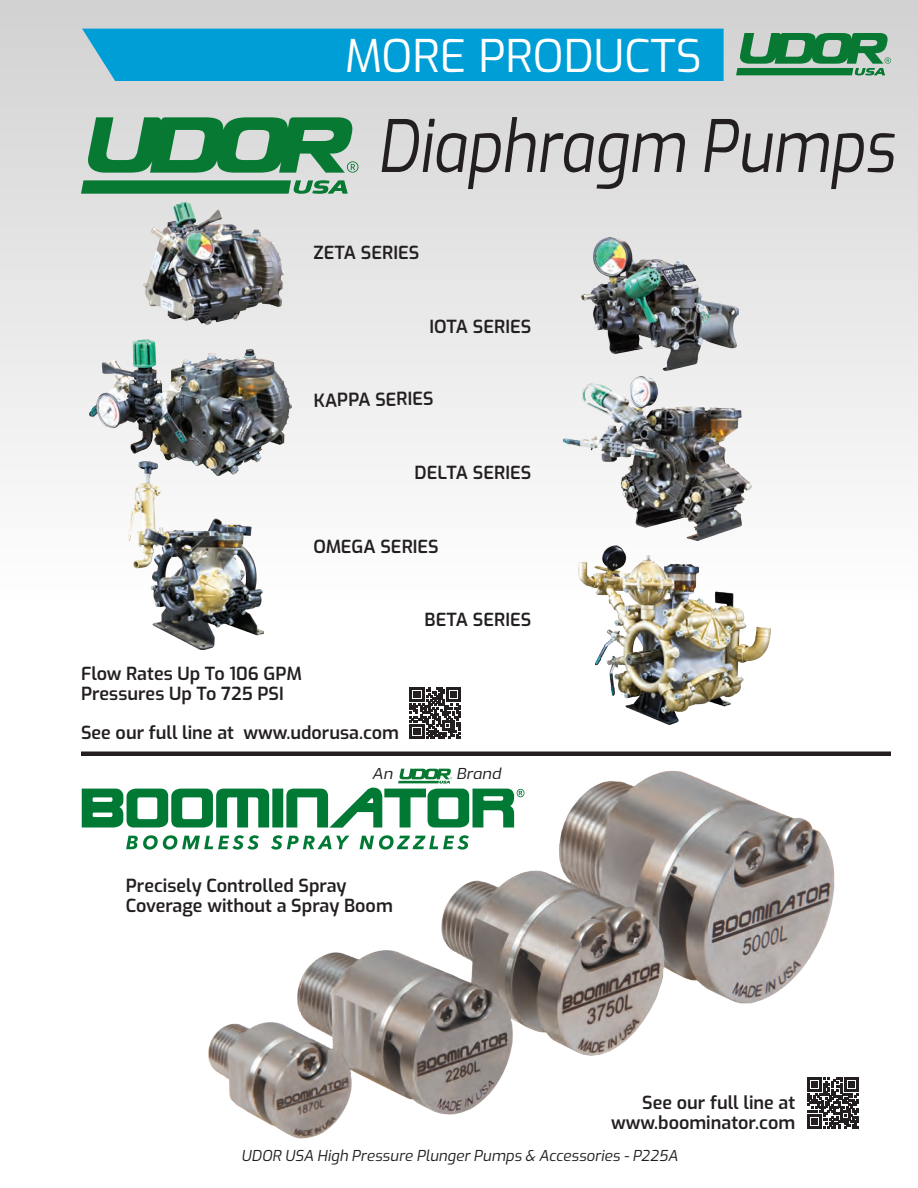
<style>
.page{position:relative;width:918px;height:1188px;background:#fff}
.page>*{position:absolute;margin:0;border:0;box-sizing:border-box;transform-origin:0 0}
.t1{font:italic 72px "Exo";color:#231f20;scale:.85 1}
.t2{font:45px "Exo";color:#fff}
.t3{font:600 18px "Exo";color:#231f20}
.t4{font:italic 15px "Exo";color:#231f20}
.t5{font:italic 15px "Exo";color:#231f20;scale:1.11 1}
</style>
<div class="page">
<img style="left:208px;top:768px;width:627px;height:371px">
<div style="left:0;top:0;width:918px;height:598px;background:linear-gradient(to bottom,#d1d1d1,#fefefe)"></div>
<svg style="left:81px;top:180px;width:267px;height:14px;background:#26884c"></svg>
<svg style="left:87px;top:117px;width:271px;height:56px;background:#509b6d"></svg>
<img style="left:579px;top:545px;width:192px;height:180px">
<img style="left:128px;top:476px;width:136px;height:173px">
<img style="left:563px;top:376px;width:188px;height:164px">
<img style="left:90px;top:340px;width:201px;height:136px">
<img style="left:581px;top:238px;width:157px;height:133px">
<img style="left:144px;top:201px;width:140px;height:123px">
<div style="left:82px;top:29px;width:642px;height:52px;background:#009ed6"></div>
<svg style="left:736px;top:33px;width:155px;height:42px;background:#559c70"></svg>
<hr style="left:81px;top:752px;width:810px;height:4px;background:#231f20">
<svg style="left:82px;top:769px;width:442px;height:59px"></svg>
<svg style="left:126px;top:835px;width:133px;height:15px"></svg>
<svg style="left:271px;top:835px;width:78px;height:15px"></svg>
<svg style="left:360px;top:835px;width:109px;height:15px"></svg>
<svg style="left:410px;top:687px;width:51px;height:52px"></svg>
<div style="left:799px;top:1069px;width:68px;height:68px;background:#fff"></div>
<svg style="left:807px;top:1077px;width:52px;height:52px"></svg>
<p class="t2" style="left:345px;top:23px;width:359px">MORE PRODUCTS</p>
<p class="t1" style="left:377px;top:93px;width:610px">Diaphragm Pumps</p>
<p class="t3" style="left:314px;top:239px;width:107px">ZETA SERIES</p>
<p class="t3" style="left:429px;top:313px;width:103px">IOTA SERIES</p>
<p class="t3" style="left:313px;top:387px;width:122px;rotate:-1deg">KAPPA SERIES</p>
<p class="t3" style="left:415px;top:459px;width:118px">DELTA SERIES</p>
<p class="t3" style="left:314px;top:533px;width:127px">OMEGA SERIES</p>
<p class="t3" style="left:81px;top:660px;width:223px">Flow Rates Up To 106 GPM</p>
<p class="t3" style="left:81px;top:680px;width:204px">Pressures Up To 725 PSI</p>
<p class="t3" style="left:81px;top:719px;width:320px">See our full line at www.udorusa.com</p>
<p class="t3" style="left:425px;top:606px;width:108px">BETA SERIES</p>
<p class="t5" style="left:372px;top:762px;width:20px">An</p>
<p class="t5" style="left:456px;top:762px;width:42px">Brand</p>
<p class="t3" style="left:126px;top:872px;width:222px">Precisely Controlled Spray</p>
<p class="t3" style="left:126px;top:892px;width:269px">Coverage without a Spray Boom</p>
<p class="t3" style="left:642px;top:1089px;width:155px">See our full line at</p>
<p class="t3" style="left:611px;top:1109px;width:186px">www.boominator.com</p>
<p class="t4" style="left:241px;top:1144px;width:438px">UDOR USA High Pressure Plunger Pumps &amp; Accessories - P225A</p>
</div>
